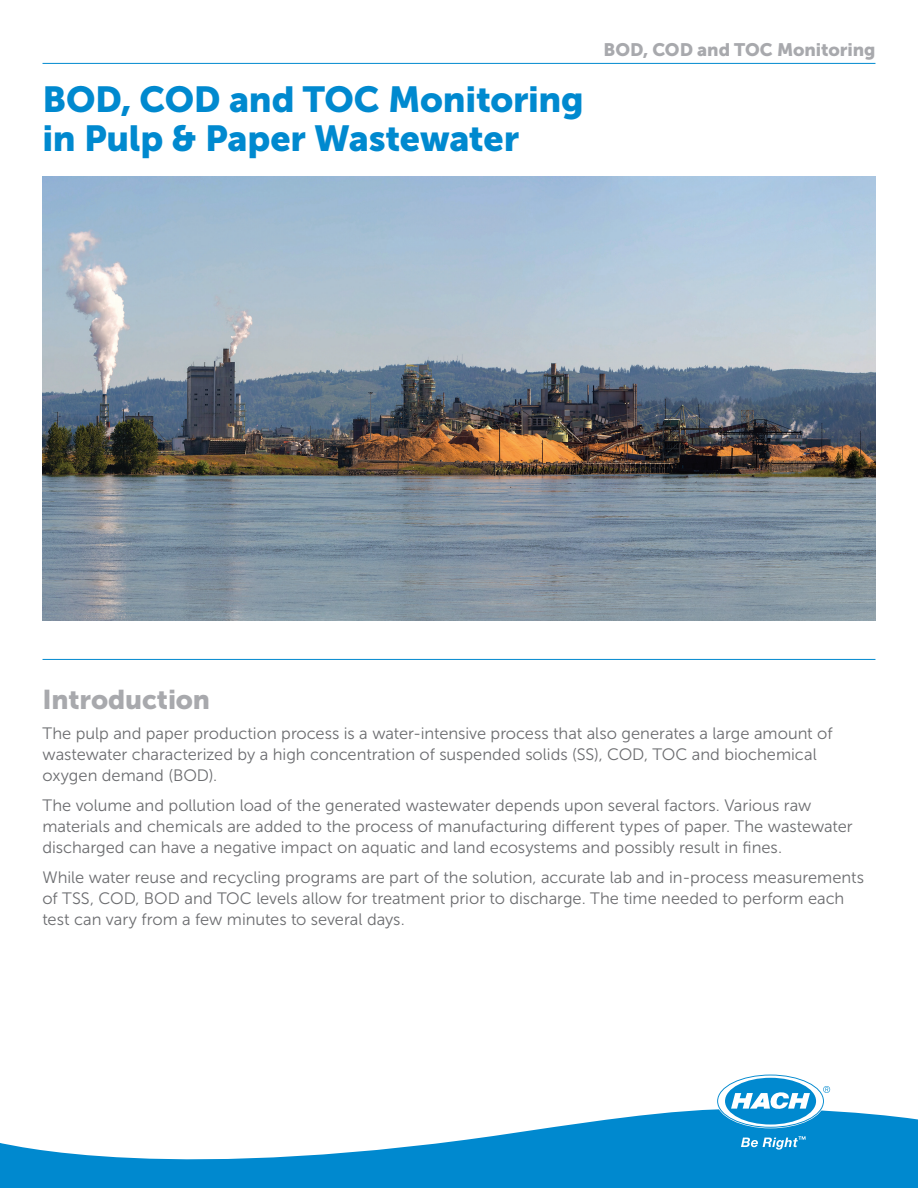
<style>
.page{position:relative;width:918px;height:1188px;background:#fff}
.page>*{position:absolute;margin:0;border:0;box-sizing:border-box;transform-origin:0 0}
.Head_1_clc{font:36px/39px "Museo Sans 900";letter-spacing:-.01em;color:#0089cf}
.Head_2_Intro{font:27px "Museo Sans 900";letter-spacing:-.005em;color:#a8a9ad}
.Running_Head_Right{font:18px "Museo Sans 900";letter-spacing:-.005em;color:#a8a9ad}
.Text_Intro{font:16.5px/21px "Museo Sans 300";color:#6c6d70}
</style>
<div class="page">
<svg style="left:0;top:1109px;width:918px;height:79px;fill:#0089cf"></svg>
<svg style="left:718px;top:1076px;width:112px;height:51px"></svg>
<svg style="left:741px;top:1136px;width:65px;height:14px"></svg>
<hr style="left:43px;top:63px;width:832px;height:1px;background:#0089cf">
<hr style="left:43px;top:659px;width:832px;height:1px;background:#0089cf">
<img style="left:43px;top:176px;width:832px;height:445px">
<p class="Head_1_clc" style="left:43px;top:80px;width:543px">BOD, COD and TOC Monitoring in Pulp &amp; Paper Wastewater</p>
<p class="Running_Head_Right" style="left:604px;top:39px;width:273px">BOD, COD and TOC Monitoring</p>
<p class="Head_2_Intro" style="left:43px;top:684px;width:169px">Introduction</p>
<p class="Text_Intro" style="left:43px;top:723px;width:792px">The pulp and paper production process is a water-intensive process that also generates a large amount of wastewater characterized by a high concentration of suspended solids (SS), COD, TOC and biochemical oxygen demand (BOD).</p>
<p class="Text_Intro" style="left:43px;top:795px;width:812px">The volume and pollution load of the generated wastewater depends upon several factors. Various raw materials and chemicals are added to the process of manufacturing different types of paper. The wastewater discharged can have a negative impact on aquatic and land ecosystems and possibly result in fines.</p>
<p class="Text_Intro" style="left:43px;top:867px;width:823px">While water reuse and recycling programs are part of the solution, accurate lab and in-process measurements of TSS, COD, BOD and TOC levels allow for treatment prior to discharge. The time needed to perform each test can vary from a few minutes to several days.</p>
</div>
